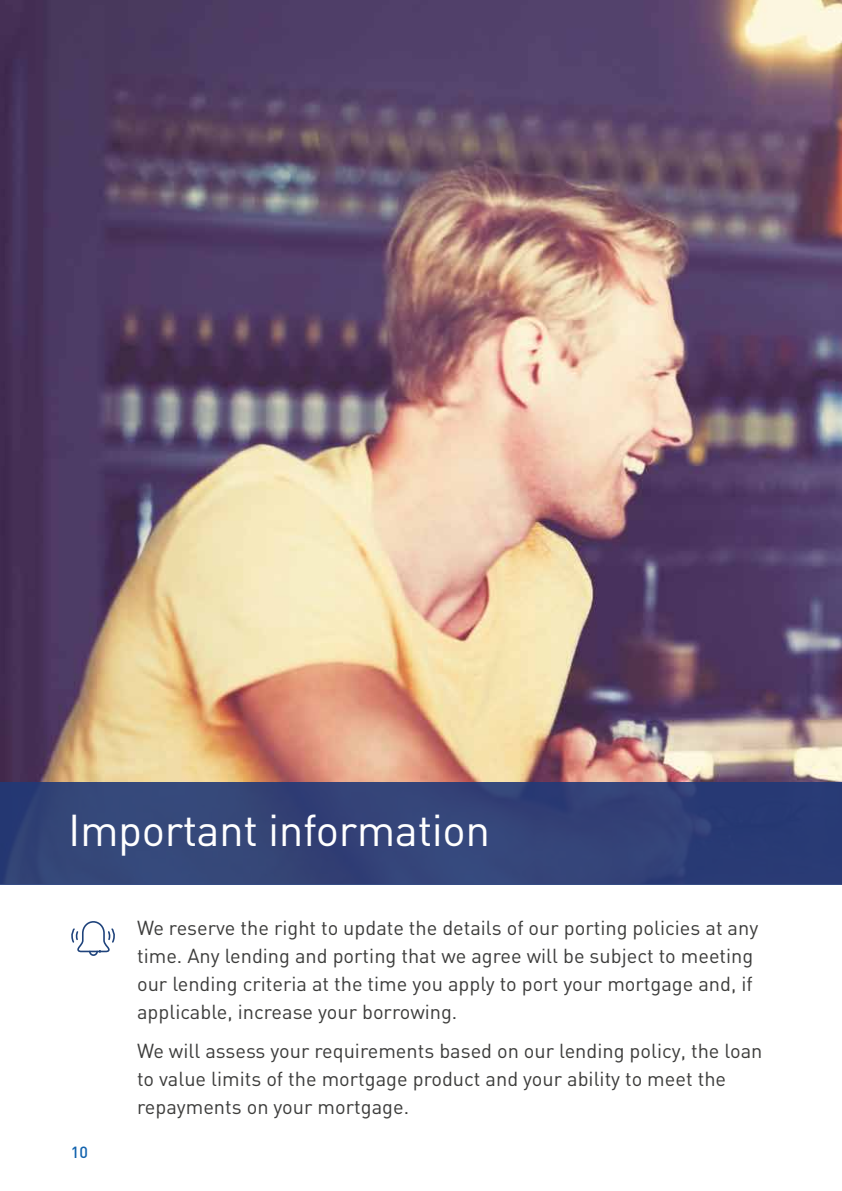
<style>
.page{position:relative;width:842px;height:1191px;background:#fff}
.page>*{position:absolute;margin:0;border:0;box-sizing:border-box;transform-origin:0 0}
.t1{font:44px "DIN";letter-spacing:-.01em;color:#fff}
.t2{font:20px/28px "DIN";color:#3c3c3b}
.t3{font:500 16px "DIN";color:#1263ae}
</style>
<div class="page">
<img style="left:0;top:0;width:842px;height:782px">
<div style="left:0;top:782px;width:842px;height:102px;background:linear-gradient(to right,#364879,#2d3d76)"></div>
<svg style="left:71px;top:921px;width:44px;height:35px"></svg>
<h1 class="t1" style="left:68px;top:803px;width:424px">Important information</h1>
<p class="t3" style="left:71px;top:1142px;width:19px">10</p>
<p class="t2" style="left:137px;top:913px;width:623px">We reserve the right to update the details of our porting policies at any time. Any lending and porting that we agree will be subject to meeting our lending criteria at the time you apply to port your mortgage and, if applicable, increase your borrowing.</p>
<p class="t2" style="left:137px;top:1036px;width:627px">We will assess your requirements based on our lending policy, the loan to value limits of the mortgage product and your ability to meet the repayments on your mortgage.</p>
</div>
